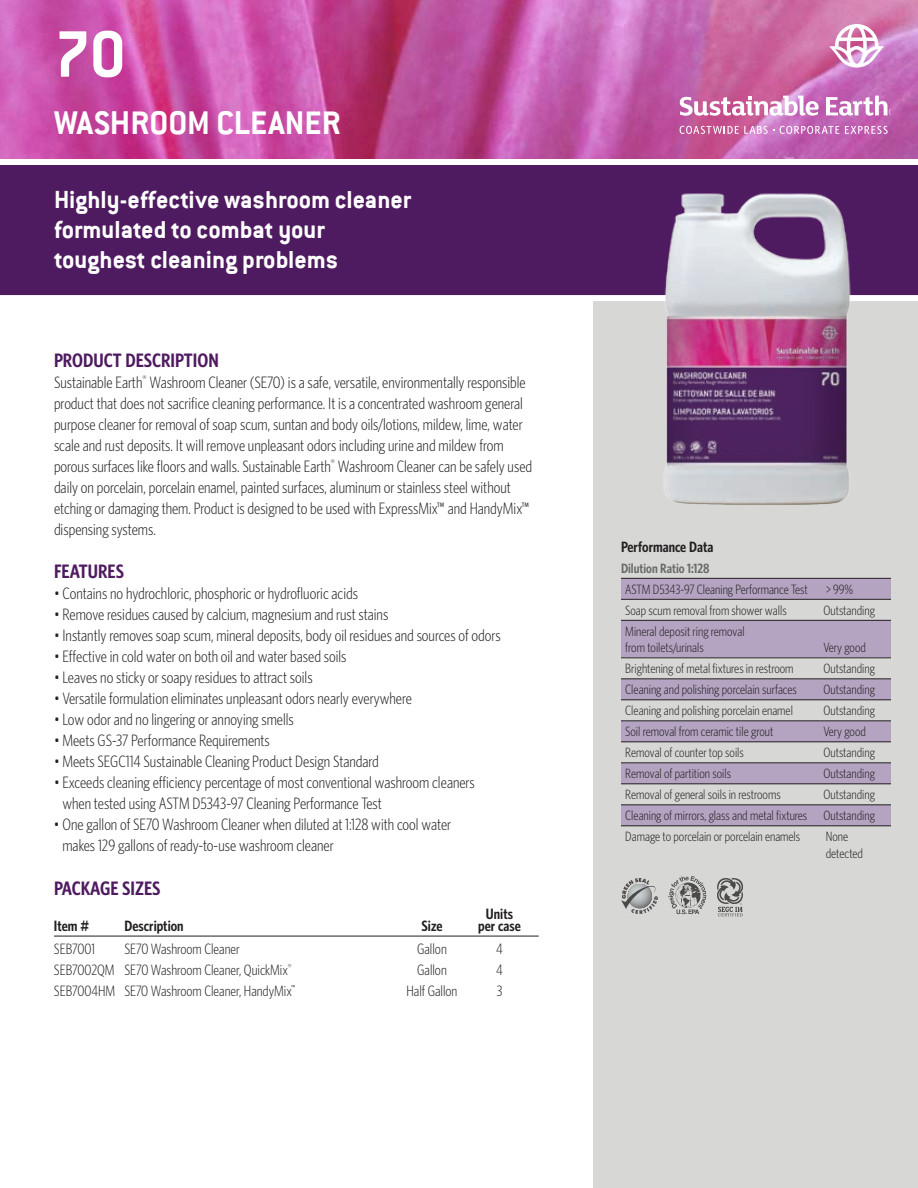
<style>
.page{position:relative;width:918px;height:1188px;background:#fff}
.page>*{position:absolute;margin:0;border:0;box-sizing:border-box;transform-origin:0 0}
.t1{font:700 72px "Conduit ITC";color:#fff}
.t2{font:700 36px "Conduit ITC";color:#fff}
.t3{font:700 27px/30px "Conduit ITC";color:#fff}
.t4{font:600 19.5px "Whitney Condensed";color:#4f1b60}
.t5{font:300 16.5px/21px "Whitney Condensed";color:#231f20}
.t6{font:300 15px "Whitney Condensed";color:#231f20}
.t7{font:600 15px "Whitney Condensed";color:#231f20}
.t8{font:300 13.5px/16.5px "Whitney Condensed";color:#231f20}
.t9{font:600 13.5px "Whitney Condensed";color:#666b65}
</style>
<div class="page">
<div style="left:593px;top:297px;width:325px;height:891px;background:#d7d8d6"></div>
<div style="left:621px;top:620px;width:270px;height:37px;background:#b4a4c2"></div>
<div style="left:621px;top:578px;width:270px;height:21px;background:#b4a4c2"></div>
<div style="left:621px;top:679px;width:270px;height:21px;background:#b4a4c2"></div>
<div style="left:621px;top:721px;width:270px;height:21px;background:#b4a4c2"></div>
<div style="left:621px;top:763px;width:270px;height:21px;background:#b4a4c2"></div>
<div style="left:621px;top:805px;width:270px;height:21px;background:#b4a4c2"></div>
<hr style="left:54px;top:936px;width:485px;height:1px;background:#231f20">
<img style="left:0;top:0;width:918px;height:159px">
<div style="left:0;top:162px;width:918px;height:135px;background:#4f1b60"></div>
<div style="left:0;top:159px;width:918px;height:6px;background:#fff"></div>
<div style="left:0;top:295px;width:918px;height:6px;background:#fff"></div>
<svg style="left:829px;top:24px;width:55px;height:44px"></svg>
<svg style="left:680px;top:126px;width:94px;height:8px"></svg>
<svg style="left:780px;top:126px;width:59px;height:8px"></svg>
<svg style="left:845px;top:126px;width:43px;height:8px"></svg>
<svg style="left:680px;top:96px;width:139px;height:20px"></svg>
<svg style="left:826px;top:96px;width:65px;height:20px"></svg>
<img style="left:655px;top:193px;width:202px;height:312px">
<hr style="left:621px;top:578px;width:270px;height:1px;background:#231f20">
<hr style="left:621px;top:599px;width:270px;height:1px;background:#231f20">
<hr style="left:621px;top:620px;width:270px;height:1px;background:#231f20">
<hr style="left:621px;top:657px;width:270px;height:1px;background:#231f20">
<hr style="left:621px;top:678px;width:270px;height:1px;background:#231f20">
<hr style="left:621px;top:699px;width:270px;height:1px;background:#231f20">
<hr style="left:621px;top:720px;width:270px;height:1px;background:#231f20">
<hr style="left:621px;top:741px;width:270px;height:1px;background:#231f20">
<hr style="left:621px;top:762px;width:270px;height:1px;background:#231f20">
<hr style="left:621px;top:783px;width:270px;height:1px;background:#231f20">
<hr style="left:621px;top:804px;width:270px;height:1px;background:#231f20">
<hr style="left:621px;top:825px;width:270px;height:1px;background:#231f20">
<svg style="left:668px;top:876px;width:38px;height:38px"></svg>
<svg style="left:621px;top:878px;width:37px;height:36px"></svg>
<svg style="left:717px;top:878px;width:26px;height:38px"></svg>
<h1 class="t1" style="left:54px;top:12px;width:74px">70</h1>
<h2 class="t2" style="left:54px;top:101px;width:288px">Washroom Cleaner</h2>
<h3 class="t3" style="left:54px;top:184px;width:359px">Highly-effective washroom cleaner formulated to combat your toughest cleaning problems</h3>
<p class="t4" style="left:54px;top:349px;width:166px">Product Description</p>
<p class="t5" style="left:54px;top:371px;width:480px">Sustainable Earth<sup>®</sup> Washroom Cleaner (SE70) is a safe, versatile, environmentally responsible product that does not sacrifice cleaning performance. It is a concentrated washroom general purpose cleaner for removal of soap scum, suntan and body oils/lotions, mildew, lime, water scale and rust deposits. It will remove unpleasant odors including urine and mildew from porous surfaces like floors and walls. Sustainable Earth<sup>®</sup> Washroom Cleaner can be safely used daily on porcelain, porcelain enamel, painted surfaces, aluminum or stainless steel without etching or damaging them. Product is designed to be used with ExpressMix™ and HandyMix™ dispensing systems.</p>
<p class="t4" style="left:54px;top:560px;width:72px">Features</p>
<p class="t5" style="left:54px;top:583px;width:306px">• Contains no hydrochloric, phosphoric or hydrofluoric acids</p>
<p class="t5" style="left:54px;top:604px;width:336px">• Remove residues caused by calcium, magnesium and rust stains</p>
<p class="t5" style="left:54px;top:625px;width:448px">• Instantly removes soap scum, mineral deposits, body oil residues and sources of odors</p>
<p class="t5" style="left:54px;top:646px;width:294px">• Effective in cold water on both oil and water based soils</p>
<p class="t5" style="left:54px;top:667px;width:260px">• Leaves no sticky or soapy residues to attract soils</p>
<p class="t5" style="left:54px;top:688px;width:359px">• Versatile formulation eliminates unpleasant odors nearly everywhere</p>
<p class="t5" style="left:54px;top:709px;width:241px">• Low odor and no lingering or annoying smells</p>
<p class="t5" style="left:54px;top:730px;width:217px">• Meets GS-37 Performance Requirements</p>
<p class="t5" style="left:54px;top:751px;width:326px">• Meets SEGC114 Sustainable Cleaning Product Design Standard</p>
<p class="t5" style="left:62px;top:772px;width:414px;text-indent:-8px">• Exceeds cleaning efficiency percentage of most conventional washroom cleaners when tested using ASTM D5343-97 Cleaning Performance Test</p>
<p class="t5" style="left:62px;top:814px;width:390px;text-indent:-8px">• One gallon of SE70 Washroom Cleaner when diluted at 1:128 with cool water makes 129 gallons of ready-to-use washroom cleaner</p>
<p class="t4" style="left:54px;top:877px;width:108px">Package Sizes</p>
<p class="t7" style="left:486px;top:905px;width:29px">Units</p>
<p class="t7" style="left:54px;top:917px;width:58px">Item # D</p>
<p class="t7" style="left:132px;top:917px;width:53px">escription</p>
<p class="t7" style="left:422px;top:917px;width:22px">Size</p>
<p class="t7" style="left:478px;top:917px;width:44px">per case</p>
<p class="t6" style="left:54px;top:940px;width:43px">SEB7001</p>
<p class="t6" style="left:124px;top:940px;width:117px">SE70 Washroom Cleaner</p>
<p class="t6" style="left:417px;top:940px;width:31px">Gallon</p>
<p class="t6" style="left:496px;top:940px;width:8px">4</p>
<p class="t6" style="left:54px;top:961px;width:239px">SEB7002QM SE70 Washroom Cleaner, QuickMix<sup>®</sup></p>
<p class="t6" style="left:417px;top:961px;width:31px">Gallon</p>
<p class="t6" style="left:496px;top:961px;width:8px">4</p>
<p class="t6" style="left:54px;top:982px;width:243px">SEB7004HM SE70 Washroom Cleaner, HandyMix<sup>™</sup></p>
<p class="t6" style="left:407px;top:982px;width:52px">Half Gallon</p>
<p class="t6" style="left:497px;top:982px;width:7px">3</p>
<p class="t7" style="left:621px;top:538px;width:94px">Performance Data</p>
<p class="t9" style="left:621px;top:560px;width:90px">Dilution Ratio 1:128</p>
<p class="t8" style="left:625px;top:581px;width:184px">ASTM D5343-97 Cleaning Performance Test</p>
<p class="t8" style="left:826px;top:581px;width:29px">&gt; 99%</p>
<p class="t8" style="left:625px;top:602px;width:163px">Soap scum removal from shower walls</p>
<p class="t8" style="left:824px;top:602px;width:53px">Outstanding</p>
<p class="t8" style="left:625px;top:623px;width:121px">Mineral deposit ring removal from toilets/urinals</p>
<p class="t8" style="left:823px;top:639px;width:44px">Very good</p>
<p class="t8" style="left:625px;top:660px;width:170px">Brightening of metal fixtures in restroom</p>
<p class="t8" style="left:823px;top:660px;width:53px">Outstanding</p>
<p class="t8" style="left:625px;top:681px;width:173px">Cleaning and polishing porcelain surfaces</p>
<p class="t8" style="left:823px;top:681px;width:53px">Outstanding</p>
<p class="t8" style="left:625px;top:702px;width:169px">Cleaning and polishing porcelain enamel</p>
<p class="t8" style="left:823px;top:702px;width:53px">Outstanding</p>
<p class="t8" style="left:625px;top:723px;width:150px">Soil removal from ceramic tile grout</p>
<p class="t8" style="left:823px;top:723px;width:44px">Very good</p>
<p class="t8" style="left:625px;top:744px;width:120px">Removal of counter top soils</p>
<p class="t8" style="left:823px;top:744px;width:53px">Outstanding</p>
<p class="t8" style="left:625px;top:765px;width:107px">Removal of partition soils</p>
<p class="t8" style="left:823px;top:765px;width:53px">Outstanding</p>
<p class="t8" style="left:625px;top:786px;width:157px">Removal of general soils in restrooms</p>
<p class="t8" style="left:625px;top:784px;width:251px;line-height:21px;text-align:justify;text-indent:198px">Outstanding Cleaning of mirrors, glass and metal fixtures Outstanding Damage to porcelain or porcelain enamels</p>
<p class="t8" style="left:826px;top:828px;width:39px">None detected</p>
</div>
